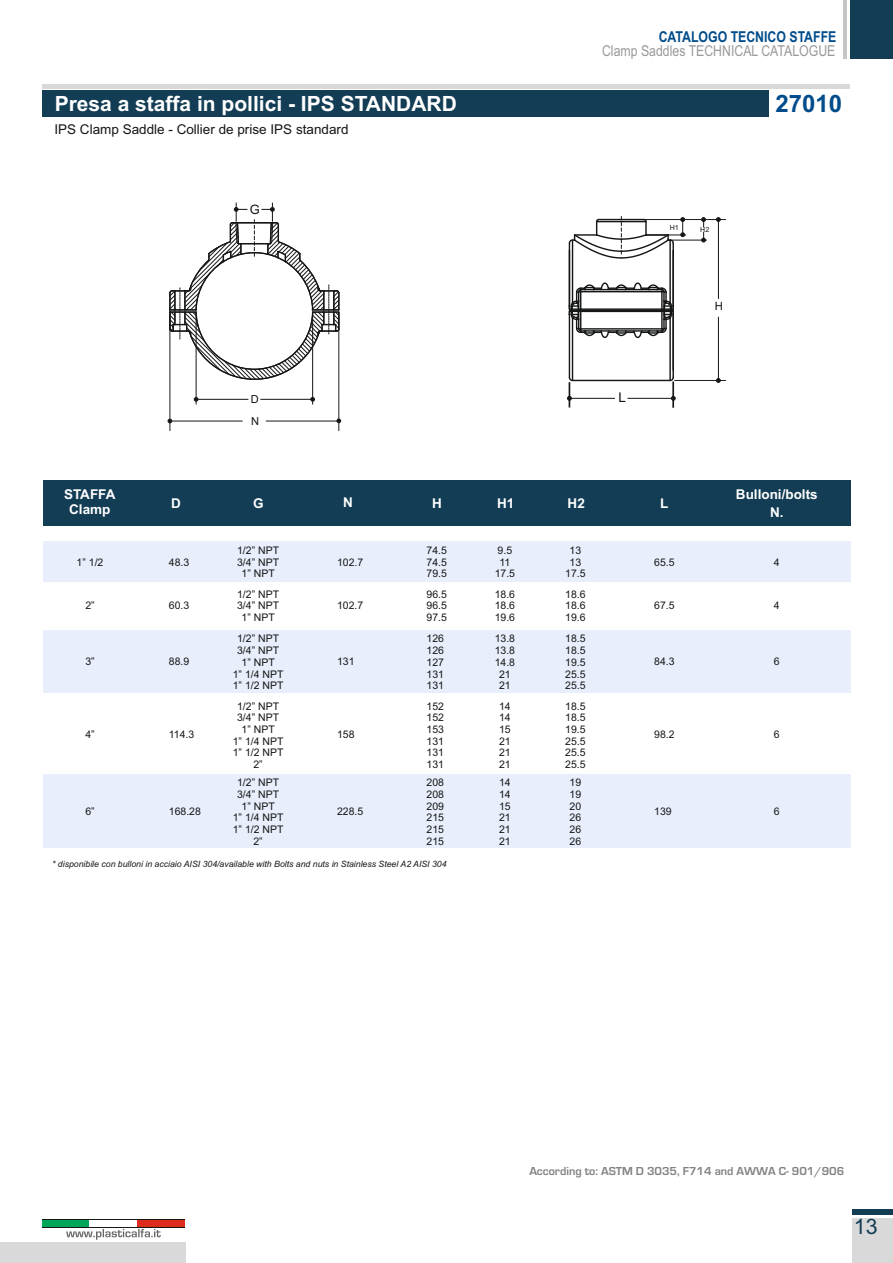
<style>
.page{position:relative;width:893px;height:1263px;background:#fff}
.page>*{position:absolute;margin:0;border:0;box-sizing:border-box;transform-origin:0 0}
.t1{font:700 24px "Arial";color:#004c8a}
.t2{font:21.45px "Arial";color:#133d55}
.t3{font:700 21px "Arial";color:#fff}
.t4{font:15px "Arial Narrow";color:#999}
.t5{font:700 15px "Arial Narrow";color:#004c8a}
.t6{font:13.5px "Arial";color:#151616}
.t7{font:700 13.5px/15.1px "Arial";color:#fff;text-align:center}
.t8{font:13.35px "Arial";color:#151616}
.t9{font:13.05px "Arial";color:#151616}
.t10{font:700 12px "Eurostile";color:#818281}
.t11{font:11.4px "Arial";color:#151616}
.t12{font:11.1px "Arial";color:#151616}
.t13{font:10.5px/11.7px "Arial";color:#151616;text-align:justify}
.t14{font:italic 8.7px "Arial";color:#151616}
.t15{font:7.05px "Arial";color:#151616}
</style>
<div class="page">
<div style="left:852px;top:1217px;width:41px;height:46px;background:#d9d9d9"></div>
<div style="left:852px;top:1209px;width:41px;height:5px;background:#133d55"></div>
<div style="left:0;top:1242px;width:186px;height:21px;background:#d9d9d9"></div>
<div style="left:42px;top:1219px;width:143px;height:9px;background:#151616"></div>
<div style="left:43px;top:1220px;width:47px;height:7px;background:#00a759"></div>
<div style="left:90px;top:1220px;width:47px;height:7px;background:#fff"></div>
<div style="left:137px;top:1220px;width:47px;height:7px;background:#dd2b1c"></div>
<svg style="left:66px;top:1229px;width:95px;height:11px"></svg>
<div style="left:43px;top:480px;width:807px;height:45px;background:#133d55"></div>
<div style="left:43px;top:542px;width:807px;height:40px;background:#e8eefb"></div>
<hr style="left:674px;top:380px;width:52px;height:1px;background:#151616">
<hr style="left:622px;top:219px;width:104px;height:1px;background:#151616">
<hr style="left:647px;top:235px;width:39px;height:1px;background:#151616">
<hr style="left:669px;top:240px;width:38px;height:1px;background:#151616">
<hr style="left:572px;top:318px;width:1px;height:62px;background:#151616">
<hr style="left:572px;top:380px;width:98px;height:1px;background:#151616">
<hr style="left:669px;top:318px;width:2px;height:62px;background:#151616">
<hr style="left:672px;top:314px;width:2px;height:63px;background:#151616">
<hr style="left:569px;top:314px;width:1px;height:63px;background:#151616">
<hr style="left:669px;top:240px;width:2px;height:63px;background:#151616">
<hr style="left:572px;top:240px;width:1px;height:63px;background:#151616">
<hr style="left:569px;top:250px;width:1px;height:56px;background:#151616">
<hr style="left:672px;top:250px;width:2px;height:56px;background:#151616">
<svg style="left:569px;top:282px;width:105px;height:57px"></svg>
<svg style="left:568px;top:216px;width:107px;height:43px"></svg>
<hr style="left:627px;top:398px;width:46px;height:1px;background:#151616">
<hr style="left:569px;top:398px;width:46px;height:1px;background:#151616">
<hr style="left:718px;top:317px;width:1px;height:63px;background:#151616">
<hr style="left:718px;top:220px;width:1px;height:79px;background:#151616">
<svg style="left:681px;top:217px;width:4px;height:20px"></svg>
<svg style="left:701px;top:217px;width:5px;height:25px"></svg>
<svg style="left:716px;top:217px;width:4px;height:5px"></svg>
<svg style="left:669px;top:376px;width:6px;height:32px"></svg>
<svg style="left:567px;top:376px;width:7px;height:31px"></svg>
<hr style="left:170px;top:313px;width:1px;height:118px;background:#151616">
<hr style="left:339px;top:313px;width:1px;height:118px;background:#151616">
<hr style="left:260px;top:399px;width:52px;height:1px;background:#151616">
<hr style="left:196px;top:313px;width:1px;height:91px;background:#151616">
<hr style="left:312px;top:313px;width:1px;height:91px;background:#151616">
<hr style="left:196px;top:399px;width:52px;height:1px;background:#151616">
<hr style="left:266px;top:421px;width:73px;height:1px;background:#151616">
<hr style="left:170px;top:421px;width:73px;height:1px;background:#151616">
<svg style="left:169px;top:203px;width:171px;height:178px"></svg>
<div style="left:43px;top:630px;width:807px;height:63px;background:#e8eefb"></div>
<div style="left:43px;top:774px;width:807px;height:73px;background:#e8eefb"></div>
<div style="left:42px;top:90px;width:726px;height:27px;background:#133d55"></div>
<div style="left:42px;top:84px;width:808px;height:5px;background:#d9d9da"></div>
<div style="left:850px;top:0;width:43px;height:59px;background:#133d55"></div>
<svg style="left:843px;top:0;width:3px;height:59px"></svg>
<h3 class="t5" style="left:659px;top:31px;width:179px">CATALOGO TECNICO STAFFE</h3>
<h3 class="t4" style="left:602px;top:45px;width:235px">Clamp Saddles TECHNICAL CATALOGUE</h3>
<h3 class="t3" style="left:55px;top:96px;width:404px">Presa a staffa in pollici - IPS STANDARD</h3>
<p class="t6" style="left:54px;top:124px;width:296px">IPS Clamp Saddle - Collier de prise IPS standard</p>
<h1 class="t1" style="left:775px;top:94px;width:68px">27010</h1>
<p class="t9" style="left:250px;top:205px;width:12px">G</p>
<p class="t15" style="left:670px;top:224px;width:11px">H1</p>
<p class="t15" style="left:700px;top:227px;width:11px">H2</p>
<p class="t11" style="left:715px;top:301px;width:10px">H</p>
<p class="t12" style="left:251px;top:395px;width:9px">D</p>
<p class="t8" style="left:618px;top:392px;width:9px">L</p>
<p class="t12" style="left:251px;top:416px;width:9px">N</p>
<p class="t7" style="left:64px;top:488px;width:53px">STAFFA<br>Clamp</p>
<p class="t7" style="left:171px;top:496px;width:11px">D</p>
<p class="t7" style="left:253px;top:496px;width:12px">G</p>
<p class="t7" style="left:343px;top:496px;width:11px">N</p>
<p class="t7" style="left:432px;top:497px;width:11px">H</p>
<p class="t7" style="left:497px;top:496px;width:19px">H1</p>
<p class="t7" style="left:568px;top:496px;width:19px">H2</p>
<p class="t7" style="left:660px;top:496px;width:10px">L</p>
<p class="t7" style="left:736px;top:488px;width:83px">Bulloni/bolts</p>
<p class="t7" style="left:770px;top:506px;width:15px">N.</p>
<p class="t13" style="left:237px;top:545px;width:44px;text-align:center">1/2” NPT<br>3/4” NPT<br>1” NPT</p>
<p class="t13" style="left:495px;top:545px;width:22px;text-align:center">9.5<br>11<br>17.5</p>
<p class="t13" style="left:565px;top:545px;width:22px;text-align:center">13<br>13<br>17.5</p>
<p class="t13" style="left:427px;top:545px;width:22px">74.5<br>74.5<br>79.5</p>
<p class="t13" style="left:77px;top:557px;width:28px">1” 1/2</p>
<p class="t13" style="left:774px;top:557px;width:7px">4</p>
<p class="t13" style="left:169px;top:557px;width:22px">48.3</p>
<p class="t13" style="left:337px;top:557px;width:28px">102.7</p>
<p class="t13" style="left:654px;top:557px;width:22px">65.5</p>
<p class="t13" style="left:237px;top:589px;width:44px;text-align:center">1/2” NPT<br>3/4” NPT<br>1” NPT</p>
<p class="t13" style="left:565px;top:589px;width:22px">18.6<br>18.6<br>19.6</p>
<p class="t13" style="left:169px;top:601px;width:22px">60.3</p>
<p class="t13" style="left:337px;top:601px;width:28px">102.7</p>
<p class="t13" style="left:427px;top:589px;width:22px">96.5<br>96.5<br>97.5</p>
<p class="t13" style="left:495px;top:589px;width:22px">18.6<br>18.6<br>19.6</p>
<p class="t13" style="left:85px;top:601px;width:11px">2”</p>
<p class="t13" style="left:654px;top:601px;width:22px">67.5</p>
<p class="t13" style="left:774px;top:601px;width:7px">4</p>
<p class="t13" style="left:233px;top:634px;width:52px;text-align:center">1/2” NPT<br>3/4” NPT<br>1” NPT<br>1” 1/4 NPT<br>1” 1/2 NPT</p>
<p class="t13" style="left:427px;top:634px;width:19px">126<br>126<br>127<br>131<br>131</p>
<p class="t13" style="left:495px;top:634px;width:22px;text-align:center">13.8<br>13.8<br>14.8<br>21<br>21</p>
<p class="t13" style="left:565px;top:634px;width:22px">18.5<br>18.5<br>19.5<br>25.5<br>25.5</p>
<p class="t13" style="left:85px;top:657px;width:11px">3”</p>
<p class="t13" style="left:654px;top:657px;width:22px">84.3</p>
<p class="t13" style="left:774px;top:657px;width:7px">6</p>
<p class="t13" style="left:169px;top:657px;width:22px">88.9</p>
<p class="t13" style="left:337px;top:657px;width:19px">131</p>
<p class="t13" style="left:233px;top:701px;width:52px;text-align:center">1/2” NPT<br>3/4” NPT<br>1” NPT<br>1” 1/4 NPT<br>1” 1/2 NPT<br>2”</p>
<p class="t13" style="left:427px;top:701px;width:19px">152<br>152<br>153<br>131<br>131<br>131</p>
<p class="t13" style="left:499px;top:701px;width:13px">14<br>14<br>15<br>21<br>21<br>21</p>
<p class="t13" style="left:565px;top:701px;width:22px">18.5<br>18.5<br>19.5<br>25.5<br>25.5<br>25.5</p>
<p class="t13" style="left:85px;top:730px;width:11px">4”</p>
<p class="t13" style="left:654px;top:730px;width:22px">98.2</p>
<p class="t13" style="left:774px;top:730px;width:7px">6</p>
<p class="t13" style="left:169px;top:730px;width:27px">114.3</p>
<p class="t13" style="left:337px;top:730px;width:19px">158</p>
<p class="t13" style="left:233px;top:778px;width:52px;text-align:center">1/2” NPT<br>3/4” NPT<br>1” NPT<br>1” 1/4 NPT<br>1” 1/2 NPT<br>2”</p>
<p class="t13" style="left:427px;top:778px;width:19px">208<br>208<br>209<br>215<br>215<br>215</p>
<p class="t13" style="left:499px;top:778px;width:13px">14<br>14<br>15<br>21<br>21<br>21</p>
<p class="t13" style="left:569px;top:778px;width:13px">19<br>19<br>20<br>26<br>26<br>26</p>
<p class="t13" style="left:85px;top:806px;width:11px">6”</p>
<p class="t13" style="left:654px;top:806px;width:19px">139</p>
<p class="t13" style="left:774px;top:806px;width:7px">6</p>
<p class="t13" style="left:169px;top:806px;width:34px">168.28</p>
<p class="t13" style="left:337px;top:806px;width:28px">228.5</p>
<p class="t14" style="left:52px;top:861px;width:396px">* disponibile con bulloni in acciaio AISI 304/available with Bolts and nuts in Stainless Steel A2 AISI 304</p>
<p class="t10" style="left:529px;top:1167px;width:316px">According to: ASTM D 3035, F714 and AWWA C- 901/906</p>
<h2 class="t2" style="left:854px;top:1219px;width:25px">13</h2>
</div>
